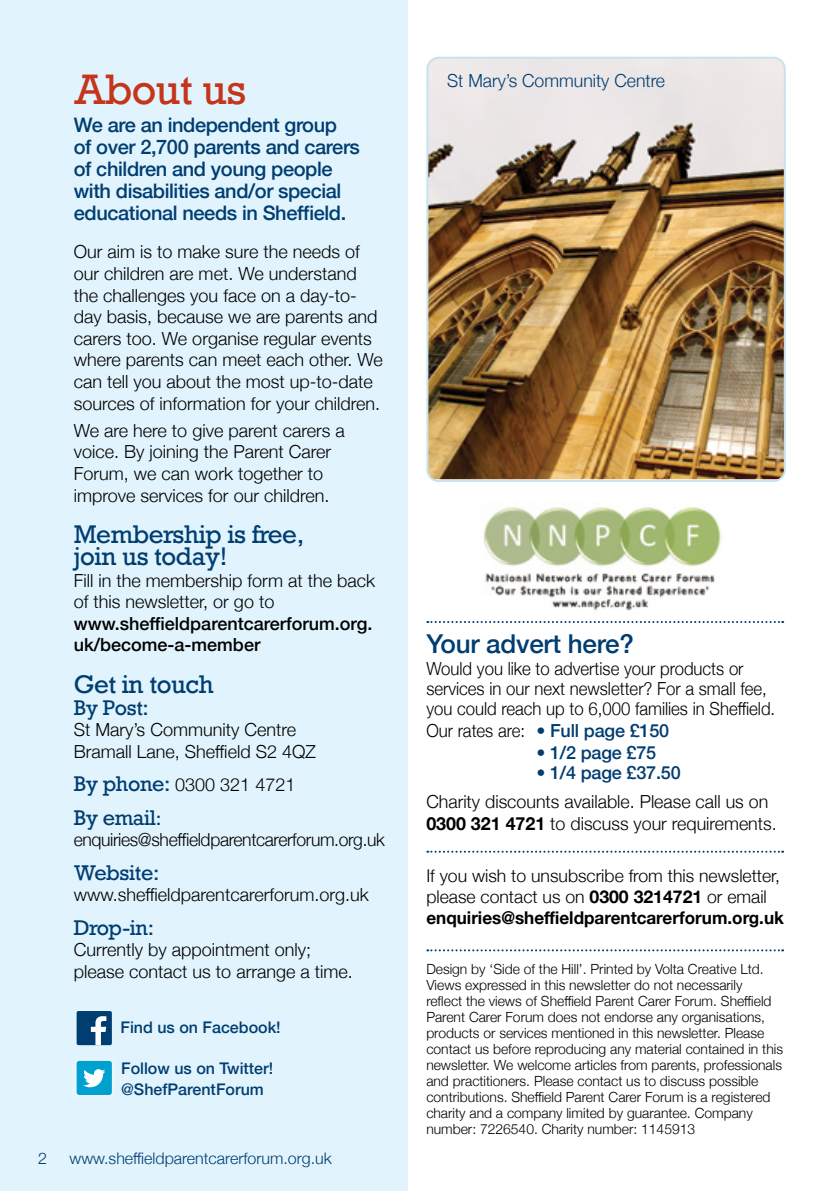
<style>
.page{position:relative;width:840px;height:1191px;background:#fff}
.page>*{position:absolute;margin:0;border:0;box-sizing:border-box;transform-origin:0 0}
.t1{font:40px "Rockwell";letter-spacing:-.02em;color:#c5351c}
.t2{font:500 26px "Helvetica Neue";letter-spacing:-.01em;color:#003d71}
.t3{font:24px/22px "Rockwell";letter-spacing:-.02em;color:#003d71}
.t4{font:500 20px/22px "Helvetica Neue";letter-spacing:-.02em;color:#003d71}
.t5{font:20px "Rockwell";letter-spacing:-.02em;color:#003d71}
.t6{font:300 18px/21.6px "Helvetica Neue";color:#000}
.t7{font:300 18px/20px "Helvetica Neue";color:#000;scale:.93 1}
.t8{font:500 18px/21.6px "Helvetica Neue";color:#000}
.t9{font:500 18px "Helvetica Neue";letter-spacing:-.01em;color:#003d71}
.t10{font:300 18px "Helvetica Neue";letter-spacing:-.02em;color:#000}
.t11{font:300 18px "Helvetica Neue";color:#003d71}
.t12{font:300 17.6px/21.2px "Helvetica Neue";color:#000}
.t13{font:500 16px/21.4px "Helvetica Neue";color:#003d71}
.t14{font:300 16px "Helvetica Neue";color:#003d71}
.t15{font:300 14px/16px "Helvetica Neue";color:#000}
.s1{font-family:"Rockwell";font-weight:400;font-size:20px;color:#003d71}
.s2{font-size:18px}
.s3{font-weight:300;color:#000}
.s4{font-weight:700}
</style>
<div class="page">
<div style="left:0;top:0;width:408px;height:1191px;background:#e1f4fd"></div>
<div style="left:72px;top:1055px;width:45px;height:45px;background:#e5f5fd"></div>
<div style="left:77px;top:1060px;width:35px;height:35px;background:#00a1d0;border-radius:3px"></div>
<svg style="left:83px;top:1069px;width:22px;height:18px"></svg>
<div style="left:77px;top:1011px;width:35px;height:34px;background:#003d71;border-radius:2px"></div>
<svg style="left:91px;top:1016px;width:15px;height:29px"></svg>
<img style="left:483px;top:507px;width:238px;height:104px">
<svg style="left:427px;top:621px;width:355px;height:2px"></svg>
<svg style="left:427px;top:850px;width:355px;height:2px"></svg>
<svg style="left:427px;top:949px;width:355px;height:2px"></svg>
<img style="left:429px;top:58px;width:355px;height:421px">
<div style="left:426px;top:57px;width:359px;height:425px;border:2px solid #c8e2ee;border-radius:11px"></div>
<h1 class="t1" style="left:74px;top:65px;width:174px">About us</h1>
<p class="t4" style="left:74px;top:112px;width:287px">We are an independent group<br>of over 2,700 parents and carers of children and young people with disabilities and/or special educational needs in Sheffield.</p>
<p class="t6" style="left:74px;top:240px;width:310px">Our aim is to make sure the needs of our children are met. We understand the challenges you face on a day-to&shy;day basis, because we are parents and carers too. We organise regular events where parents can meet each other. We can tell you about the most up-to-date sources of information for your children.</p>
<p class="t6" style="left:74px;top:418px;width:272px">We are here to give parent carers a voice. By joining the Parent Carer Forum, we can work together to improve services for our children.</p>
<h3 class="t3" style="left:74px;top:524px;width:232px">Membership is free, join us today!</h3>
<p class="t6" style="left:74px;top:568px;width:303px">Fill in the membership form at the back of this newsletter, or go to</p>
<p class="t8" style="left:74px;top:611px;width:300px">www.sheffieldparentcarerforum.org. uk/become-a-member</p>
<h3 class="t3" style="left:74px;top:673px;width:141px">Get in touch</h3>
<p class="t5" style="left:74px;top:695px;width:76px">By Post:</p>
<p class="t6" style="left:74px;top:718px;width:243px">St Mary’s Community Centre<br>Bramall Lane, Sheffield S2 4QZ</p>
<p class="t6" style="left:74px;top:773px;width:223px"><span class="s1">By phone:</span> 0300 321 4721</p>
<p class="t5" style="left:74px;top:805px;width:89px">By email<span class="s2">:</span></p>
<p class="t10" style="left:74px;top:825px;width:312px">enquiries@sheffieldparentcarerforum.org.uk</p>
<p class="t5" style="left:74px;top:860px;width:87px">Website:</p>
<p class="t6" style="left:74px;top:882px;width:296px">www.sheffieldparentcarerforum.org.uk</p>
<p class="t5" style="left:74px;top:915px;width:82px">Drop-in:</p>
<p class="t6" style="left:74px;top:937px;width:280px">Currently by appointment only; please contact us to arrange a time.</p>
<p class="t13" style="left:120px;top:1015px;width:161px">Find us on Facebook!</p>
<p class="t13" style="left:121px;top:1056px;width:153px">Follow us on Twitter! @ShefParentForum</p>
<p class="t14" style="left:38px;top:1145px;width:10px">2</p>
<p class="t14" style="left:69px;top:1145px;width:264px">www.sheffieldparentcarerforum.org.uk</p>
<p class="t14" style="left:133px;top:1145px;width:6px">f</p>
<p class="t11" style="left:447px;top:66px;width:219px">St Mary’s Community Centre</p>
<h2 class="t2" style="left:426px;top:623px;width:209px">Your advert here?</h2>
<p class="t7" style="left:426px;top:657px;width:376px">Would you like to advertise your products or services in our next newsletter? For a small fee, you could reach up to 6,000 families in Sheffield.</p>
<p class="t9" style="left:426px;top:716px;width:244px"><span class="s3">Our rates are:</span> • Full page £150</p>
<p class="t9" style="left:536px;top:738px;width:121px">• 1/2 page £75</p>
<p class="t9" style="left:536px;top:758px;width:146px">• 1/4 page £37.50</p>
<p class="t6" style="left:426px;top:789px;width:351px">Charity discounts available. Please call us on<br><span class="s4">0300 321 4721</span> to discuss your requirements.</p>
<p class="t12" style="left:426px;top:863px;width:359px">If you wish to unsubscribe from this newsletter, please contact us on <span class="s4">0300 3214721</span> or email <span class="s4">enquiries@sheffieldparentcarerforum.org.uk</span></p>
<p class="t15" style="left:426px;top:959px;width:358px">Design by ‘Side of the Hill’. Printed by Volta Creative Ltd.<br>Views expressed in this newsletter do not necessarily<br>reflect the views of Sheffield Parent Carer Forum. Sheffield Parent Carer Forum does not endorse any organisations, products or services mentioned in this newsletter. Please contact us before reproducing any material contained in this newsletter. We welcome articles from parents, professionals and practitioners. Please contact us to discuss possible contributions. Sheffield Parent Carer Forum is a registered charity and a company limited by guarantee. Company number: 7226540. Charity number: 1145913</p>
</div>
